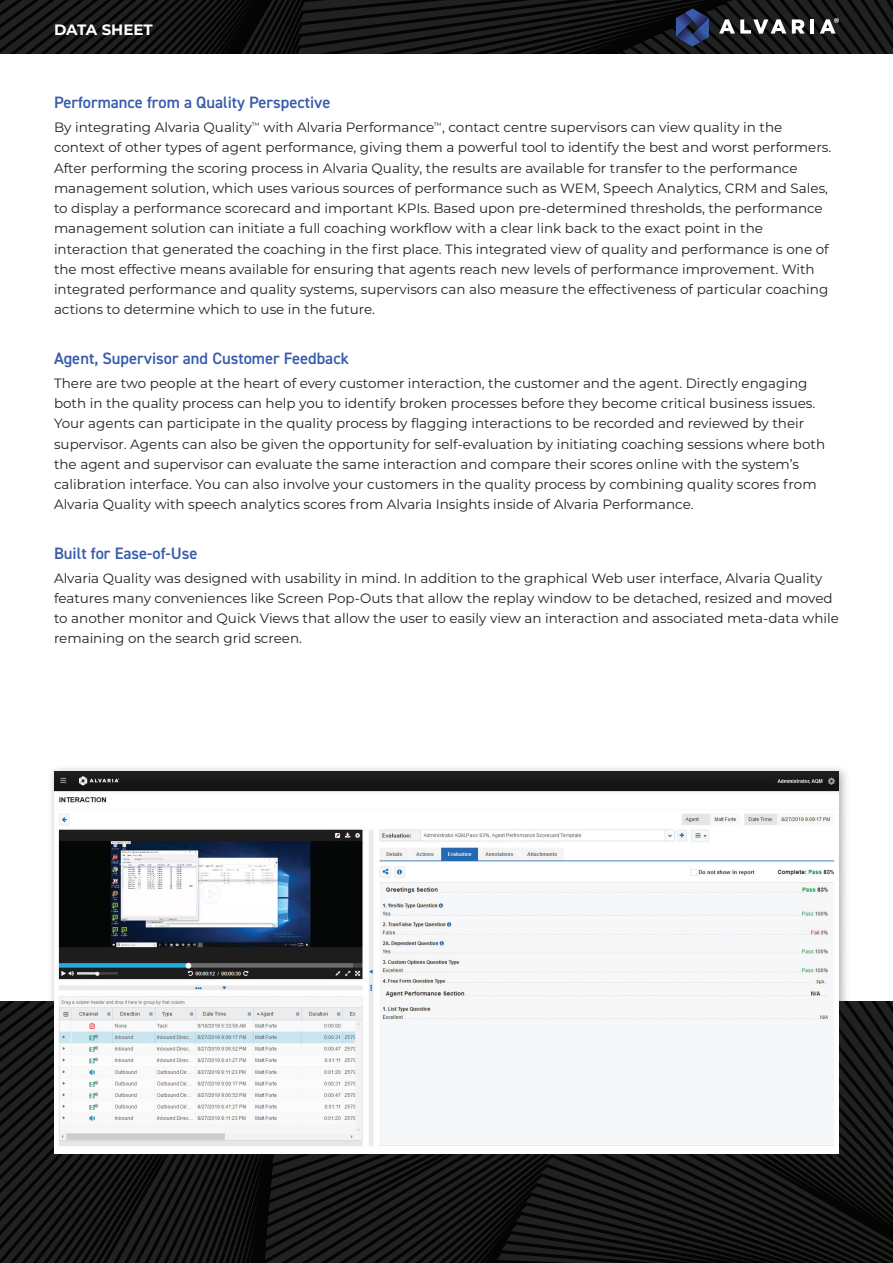
<style>
.page{position:relative;width:893px;height:1263px;background:#fff}
.page>*{position:absolute;margin:0;border:0;box-sizing:border-box;transform-origin:0 0}
.Subhead_Blue{font:600 16.5px "DIN2014";color:#385caa}
.t1{font:700 15px "Montserrat";color:#fff}
.Body{font:13.5px/20.2px "Montserrat";color:#231f20}
</style>
<div class="page">
<svg style="left:0;top:0;width:893px;height:54px;background:#131514"></svg>
<svg style="left:719px;top:19px;width:67px;height:15px"></svg>
<svg style="left:792px;top:19px;width:13px;height:15px"></svg>
<hr style="left:810px;top:19px;width:4px;height:15px;background:#fff">
<svg style="left:676px;top:8px;width:33px;height:39px"></svg>
<svg style="left:820px;top:18px;width:19px;height:16px"></svg>
<svg style="left:0;top:1001px;width:893px;height:262px;background:#131514"></svg>
<div style="left:47px;top:764px;width:803px;height:400px;background:#231f20;opacity:.35"></div>
<img style="left:54px;top:771px;width:785px;height:382px">
<p class="t1" style="left:54px;top:18px;width:100px">DATA SHEET</p>
<p class="Subhead_Blue" style="left:54px;top:92px;width:278px">Performance from a Quality Perspective</p>
<p class="Body" style="left:54px;top:117px;width:779px">By integrating Alvaria Quality<sup>™</sup> with Alvaria Performance<sup>™</sup>, contact centre supervisors can view quality in the context of other types of agent performance, giving them a powerful tool to identify the best and worst performers.<br>After performing the scoring process in Alvaria Quality, the results are available for transfer to the performance management solution, which uses various sources of performance such as WEM, Speech Analytics, CRM and Sales, to display a performance scorecard and important KPIs. Based upon pre-determined thresholds, the performance management solution can initiate a full coaching workflow with a clear link back to the exact point in the interaction that generated the coaching in the first place. This integrated view of quality and performance is one of the most effective means available for ensuring that agents reach new levels of performance improvement. With integrated performance and quality systems, supervisors can also measure the effectiveness of particular coaching actions to determine which to use in the future.</p>
<p class="Subhead_Blue" style="left:54px;top:347px;width:296px">Agent, Supervisor and Customer Feedback</p>
<p class="Body" style="left:54px;top:372px;width:773px">There are two people at the heart of every customer interaction, the customer and the agent. Directly engaging both in the quality process can help you to identify broken processes before they become critical business issues.<br>Your agents can participate in the quality process by flagging interactions to be recorded and reviewed by their supervisor. Agents can also be given the opportunity for self-evaluation by initiating coaching sessions where both the agent and supervisor can evaluate the same interaction and compare their scores online with the system’s calibration interface. You can also involve your customers in the quality process by combining quality scores from Alvaria Quality with speech analytics scores from Alvaria Insights inside of Alvaria Performance.</p>
<p class="Subhead_Blue" style="left:54px;top:542px;width:145px">Built for Ease-of-Use</p>
<p class="Body" style="left:54px;top:567px;width:786px">Alvaria Quality was designed with usability in mind. In addition to the graphical Web user interface, Alvaria Quality features many conveniences like Screen Pop-Outs that allow the replay window to be detached, resized and moved to another monitor and Quick Views that allow the user to easily view an interaction and associated meta-data while remaining on the search grid screen.</p>
</div>
